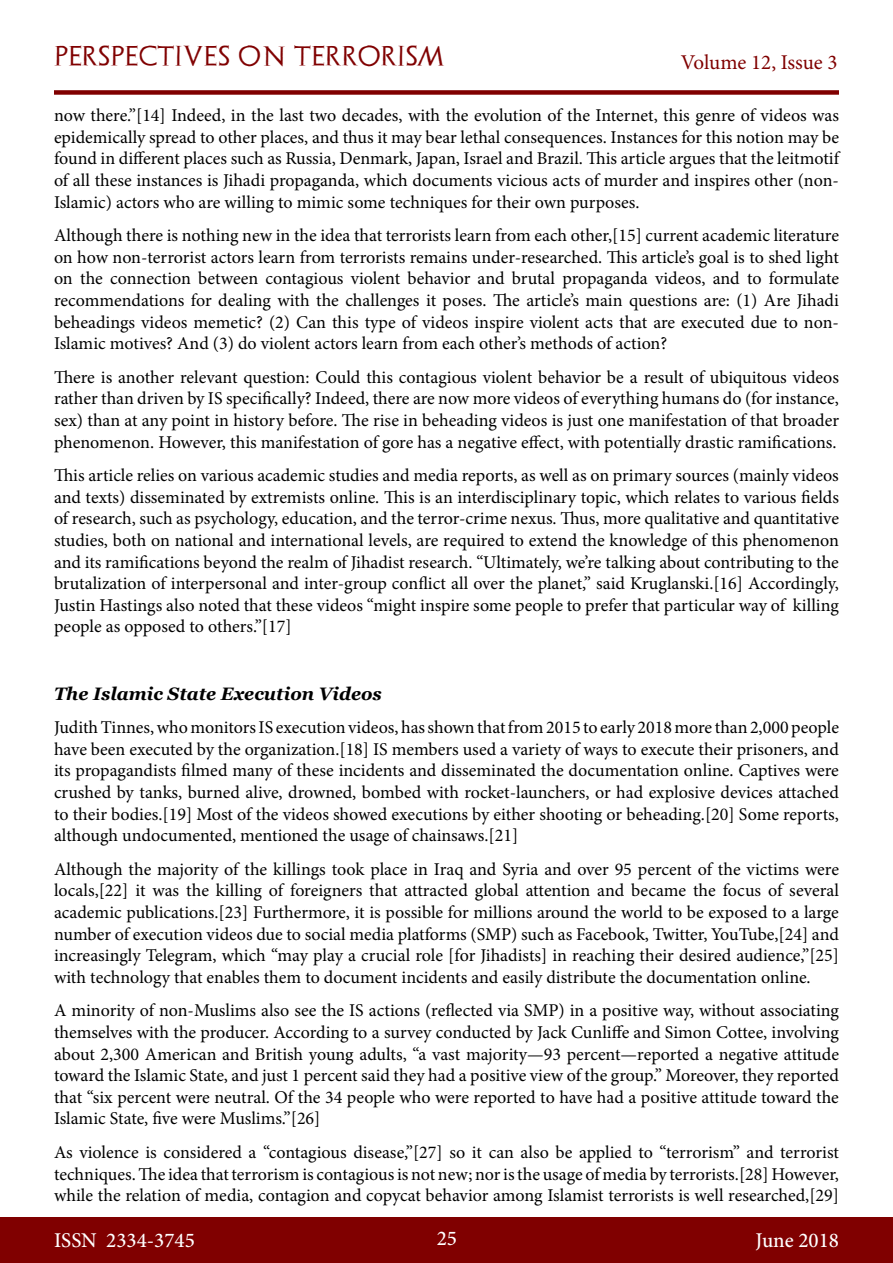
<style>
.page{position:relative;width:893px;height:1263px;background:#fff}
.page>*{position:absolute;margin:0;border:0;box-sizing:border-box;transform-origin:0 0}
.t1{font:500 21px "Minion Pro";color:#fff}
.t2{font:21px "Archeologicaps";letter-spacing:.045em;color:#800000}
.t3{font:21px "Minion Pro";letter-spacing:-.005em;color:#800000}
.t4{font:18px/21.6px "Minion Pro";color:#000;text-align:justify}
.t5{font:italic 700 18px "Georgia";color:#000}
</style>
<div class="page">
<div style="left:0;top:1217px;width:893px;height:46px;background:#800000"></div>
<div style="left:54px;top:90px;width:785px;height:5px;background:#800000"></div>
<p class="t2" style="left:54px;top:43px;width:392px">PERSPECTIVES ON TERRORISM</p>
<p class="t3" style="left:681px;top:48px;width:158px">Volume 12, Issue 3</p>
<p class="t4" style="left:54px;top:105px;width:787px">now there.”[14] Indeed, in the last two decades, with the evolution of the Internet, this genre of videos was epidemically spread to other places, and thus it may bear lethal consequences. Instances for this notion may be found in different places such as Russia, Denmark, Japan, Israel and Brazil. This article argues that the leitmotif of all these instances is Jihadi propaganda, which documents vicious acts of murder and inspires other (non-Islamic) actors who are willing to mimic some techniques for their own purposes.</p>
<p class="t4" style="left:54px;top:225px;width:786px">Although there is nothing new in the idea that terrorists learn from each other,[15] current academic literature on how non-terrorist actors learn from terrorists remains under-researched. This article’s goal is to shed light on the connection between contagious violent behavior and brutal propaganda videos, and to formulate recommendations for dealing with the challenges it poses. The article’s main questions are: (1) Are Jihadi beheadings videos memetic? (2) Can this type of videos inspire violent acts that are executed due to non-Islamic motives? And (3) do violent actors learn from each other’s methods of action?</p>
<p class="t4" style="left:54px;top:366px;width:786px">There is another relevant question: Could this contagious violent behavior be a result of ubiquitous videos rather than driven by IS specifically? Indeed, there are now more videos of everything humans do (for instance, sex) than at any point in history before. The rise in beheading videos is just one manifestation of that broader phenomenon. However, this manifestation of gore has a negative effect, with potentially drastic ramifications.</p>
<p class="t4" style="left:54px;top:465px;width:786px">This article relies on various academic studies and media reports, as well as on primary sources (mainly videos and texts) disseminated by extremists online. This is an interdisciplinary topic, which relates to various fields of research, such as psychology, education, and the terror-crime nexus. Thus, more qualitative and quantitative studies, both on national and international levels, are required to extend the knowledge of this phenomenon and its ramifications beyond the realm of Jihadist research. “Ultimately, we’re talking about contributing to the brutalization of interpersonal and inter-group conflict all over the planet,” said Kruglanski.[16] Accordingly, Justin Hastings also noted that these videos “might inspire some people to prefer that particular way of killing people as opposed to others.”[17]</p>
<p class="t5" style="left:54px;top:682px;width:329px">The Islamic State Execution Videos</p>
<p class="t4" style="left:54px;top:717px;width:786px">Judith Tinnes, who monitors IS execution videos, has shown that from 2015 to early 2018 more than 2,000 people have been executed by the organization.[18] IS members used a variety of ways to execute their prisoners, and its propagandists filmed many of these incidents and disseminated the documentation online. Captives were crushed by tanks, burned alive, drowned, bombed with rocket-launchers, or had explosive devices attached to their bodies.[19] Most of the videos showed executions by either shooting or beheading.[20] Some reports, although undocumented, mentioned the usage of chainsaws.[21]</p>
<p class="t4" style="left:54px;top:858px;width:786px">Although the majority of the killings took place in Iraq and Syria and over 95 percent of the victims were locals,[22] it was the killing of foreigners that attracted global attention and became the focus of several academic publications.[23] Furthermore, it is possible for millions around the world to be exposed to a large number of execution videos due to social media platforms (SMP) such as Facebook, Twitter, YouTube,[24] and increasingly Telegram, which “may play a crucial role [for Jihadists] in reaching their desired audience,”[25] with technology that enables them to document incidents and easily distribute the documentation online.</p>
<p class="t4" style="left:54px;top:1000px;width:786px">A minority of non-Muslims also see the IS actions (reflected via SMP) in a positive way, without associating themselves with the producer. According to a survey conducted by Jack Cunliffe and Simon Cottee, involving about 2,300 American and British young adults, “a vast majority—93 percent—reported a negative attitude toward the Islamic State, and just 1 percent said they had a positive view of the group.” Moreover, they reported that “six percent were neutral. Of the 34 people who were reported to have had a positive attitude toward the Islamic State, five were Muslims.”[26]</p>
<p class="t4" style="left:54px;top:1141px;width:786px">As violence is considered a “contagious disease,”[27] so it can also be applied to “terrorism” and terrorist techniques. The idea that terrorism is contagious is not new; nor is the usage of media by terrorists.[28] However, while the relation of media, contagion and copycat behavior among Islamist terrorists is well researched,[29]</p>
<p class="t1" style="left:54px;top:1226px;width:142px">ISSN 2334-3745</p>
<p class="t1" style="left:437px;top:1224px;width:22px">25</p>
<p class="t1" style="left:756px;top:1226px;width:85px">June 2018</p>
</div>
